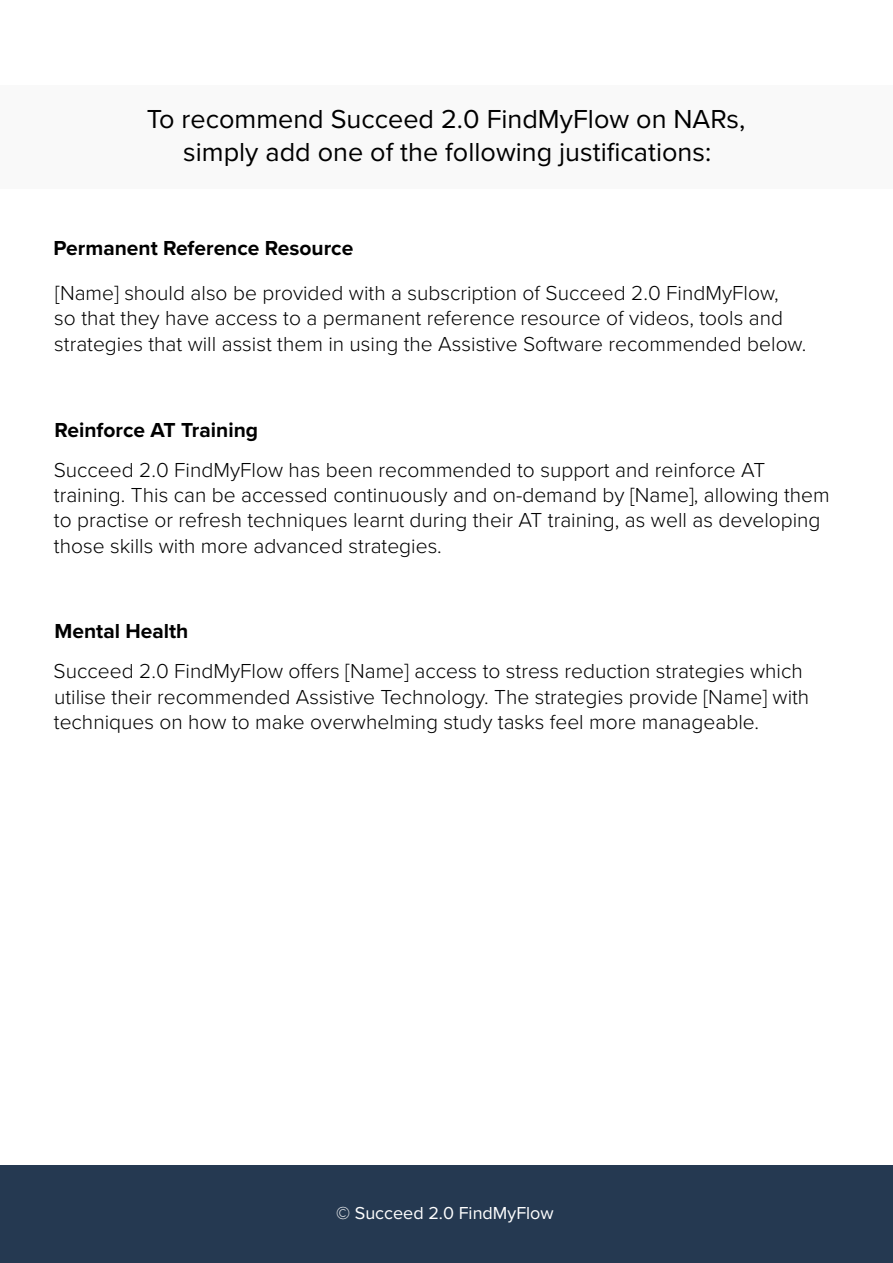
<style>
.page{position:relative;width:893px;height:1263px;background:#fff}
.page>*{position:absolute;margin:0;border:0;box-sizing:border-box;transform-origin:0 0}
.t1{font:27px/32.4px "Proxima Nova";color:#000;text-align:center}
.t2{font:300 21px/25.2px "Proxima Nova";color:#000}
.t3{font:700 21px "Proxima Nova";color:#000}
.t4{font:18px "Proxima Nova";color:#fff}
</style>
<div class="page">
<div style="left:0;top:86px;width:893px;height:103px;background:#f9f9f9"></div>
<div style="left:0;top:1165px;width:893px;height:98px;background:#253951"></div>
<p class="t1" style="left:147px;top:104px;width:600px">To recommend Succeed 2.0 FindMyFlow on NARs, simply add one of the following justifications:</p>
<p class="t3" style="left:54px;top:236px;width:301px">Permanent Reference Resource</p>
<p class="t2" style="left:54px;top:281px;width:753px">[Name] should also be provided with a subscription of Succeed 2.0 FindMyFlow,<br>so that they have access to a permanent reference resource of videos, tools and strategies that will assist them in using the Assistive Software recommended below.</p>
<p class="t3" style="left:55px;top:418px;width:205px">Reinforce AT Training</p>
<p class="t2" style="left:54px;top:458px;width:777px">Succeed 2.0 FindMyFlow has been recommended to support and reinforce AT training. This can be accessed continuously and on-demand by [Name], allowing them to practise or refresh techniques learnt during their AT training, as well as developing those skills with more advanced strategies.</p>
<p class="t3" style="left:55px;top:618px;width:135px">Mental Health</p>
<p class="t2" style="left:54px;top:659px;width:757px">Succeed 2.0 FindMyFlow offers [Name] access to stress reduction strategies which utilise their recommended Assistive Technology. The strategies provide [Name] with techniques on how to make overwhelming study tasks feel more manageable.</p>
<p class="t4" style="left:336px;top:1202px;width:219px">© Succeed 2.0 FindMyFlow</p>
</div>
